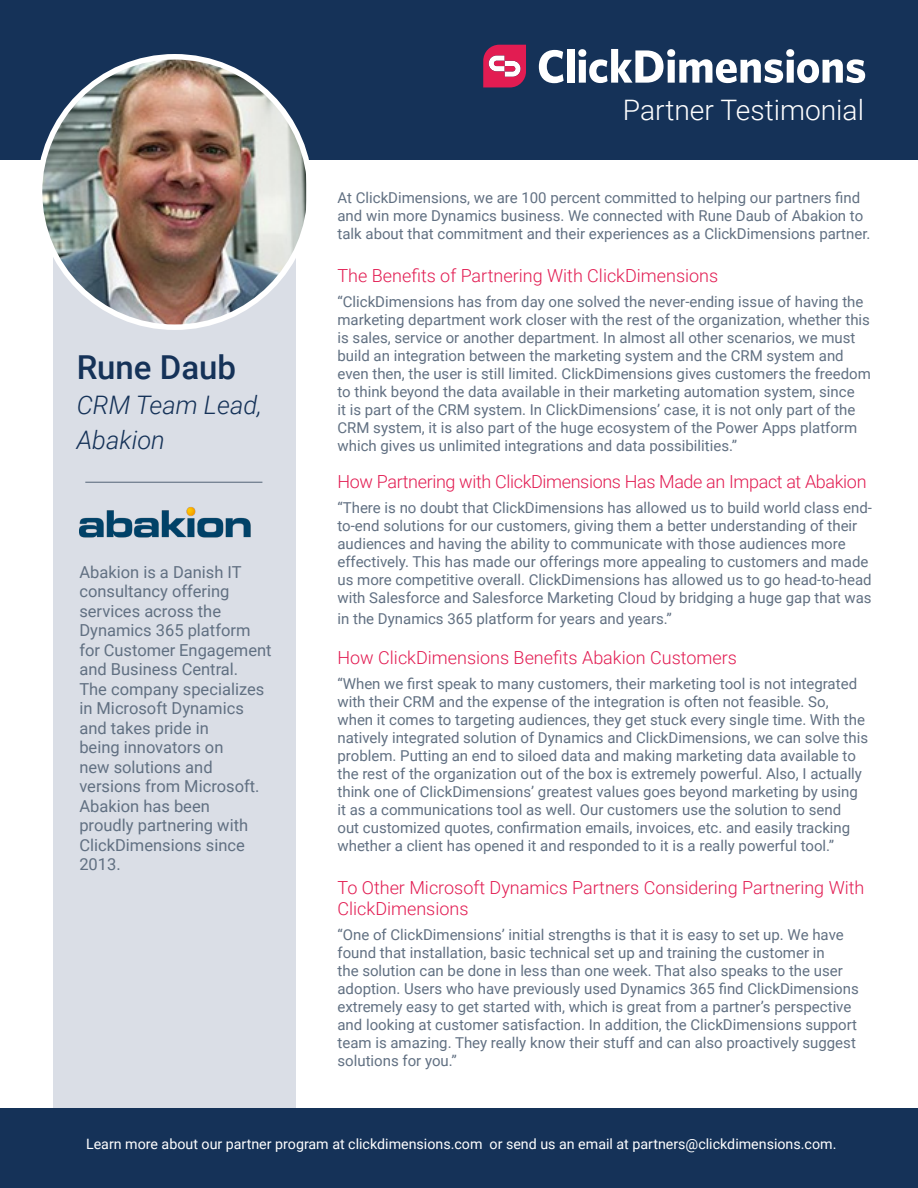
<style>
.page{position:relative;width:918px;height:1188px;background:#fff}
.page>*{position:absolute;margin:0;border:0;box-sizing:border-box;transform-origin:0 0}
.t1{font:500 33px "Roboto";color:#153258}
.t2{font:300 28.2px "Roboto";color:#fff}
.t3{font:italic 300 25.5px/35.4px "Roboto";color:#153258}
.t4{font:300 18px/21.6px "Roboto";color:#e21c52}
.t5{font:300 18px "Roboto";letter-spacing:-.02em;color:#e21c52}
.t6{font:16.5px/19.5px "Roboto";color:#617082}
.t7{font:15px/18px "Roboto";color:#617082}
.t8{font:14.25px "Roboto";color:#fff}
</style>
<div class="page">
<div style="left:53px;top:0;width:243px;height:1188px;background:#dadee6"></div>
<div style="left:0;top:0;width:918px;height:160px;background:#153258"></div>
<div style="left:0;top:1108px;width:918px;height:80px;background:#153258"></div>
<svg style="left:539px;top:50px;width:25px;height:33px"></svg>
<div style="left:567px;top:49px;width:7px;height:34px;background:#fff"></div>
<svg style="left:578px;top:49px;width:287px;height:34px"></svg>
<svg style="left:483px;top:45px;width:43px;height:42px;background:#d74671"></svg>
<img style="left:40px;top:57px;width:266px;height:270px">
<div style="left:37px;top:54px;width:276px;height:276px;border:6px solid #fff;border-radius:50%"></div>
<hr style="left:85px;top:482px;width:177px;height:1px;background:#617082">
<img style="left:79px;top:507px;width:172px;height:31px">
<h1 class="t1" style="left:77px;top:344px;width:161px">Rune Daub</h1>
<h3 class="t3" style="left:77px;top:386px;width:187px">CRM Team Lead,<br>Abakion</h3>
<p class="t6" style="left:79px;top:561px;width:194px">Abakion is a Danish IT consultancy offering services across the<br>Dynamics 365 platform for Customer Engagement and Business Central.<br>The company specializes in Microsoft Dynamics and takes pride in<br>being innovators on<br>new solutions and versions from Microsoft.<br>Abakion has been<br>proudly partnering with<br>ClickDimensions since<br>2013.</p>
<h2 class="t2" style="left:623px;top:90px;width:243px">Partner Testimonial</h2>
<p class="t7" style="left:338px;top:188px;width:534px">At ClickDimensions, we are 100 percent committed to helping our partners find and win more Dynamics business. We connected with Rune Daub of Abakion to talk about that commitment and their experiences as a ClickDimensions partner.</p>
<p class="t4" style="left:338px;top:264px;width:382px">The Benefits of Partnering With ClickDimensions</p>
<p class="t7" style="left:338px;top:292px;width:535px">“ClickDimensions has from day one solved the never-ending issue of having the marketing department work closer with the rest of the organization, whether this is sales, service or another department. In almost all other scenarios, we must build an integration between the marketing system and the CRM system and even then, the user is still limited. ClickDimensions gives customers the freedom to think beyond the data available in their marketing automation system, since<br>it is part of the CRM system. In ClickDimensions’ case, it is not only part of the CRM system, it is also part of the huge ecosystem of the Power Apps platform which gives us unlimited integrations and data possibilities.”</p>
<p class="t5" style="left:338px;top:469px;width:531px">How Partnering with ClickDimensions Has Made an Impact at Abakion</p>
<p class="t7" style="left:338px;top:498px;width:536px">“There is no doubt that ClickDimensions has allowed us to build world class end&shy;to-end solutions for our customers, giving them a better understanding of their audiences and having the ability to communicate with those audiences more effectively. This has made our offerings more appealing to customers and made us more competitive overall. ClickDimensions has allowed us to go head-to-head with Salesforce and Salesforce Marketing Cloud by bridging a huge gap that was</p>
<p class="t7" style="left:338px;top:609px;width:336px">in the Dynamics 365 platform for years and years.”</p>
<p class="t4" style="left:338px;top:646px;width:401px">How ClickDimensions Benefits Abakion Customers</p>
<p class="t7" style="left:338px;top:674px;width:532px">“When we first speak to many customers, their marketing tool is not integrated with their CRM and the expense of the integration is often not feasible. So, when it comes to targeting audiences, they get stuck every single time. With the natively integrated solution of Dynamics and ClickDimensions, we can solve this problem. Putting an end to siloed data and making marketing data available to the rest of the organization out of the box is extremely powerful. Also, I actually think one of ClickDimensions’ greatest values goes beyond marketing by using it as a communications tool as well. Our customers use the solution to send<br>out customized quotes, confirmation emails, invoices, etc. and easily tracking whether a client has opened it and responded to it is a really powerful tool.”</p>
<p class="t4" style="left:338px;top:876px;width:529px">To Other Microsoft Dynamics Partners Considering Partnering With<br>ClickDimensions</p>
<p class="t7" style="left:338px;top:925px;width:523px">“One of ClickDimensions’ initial strengths is that it is easy to set up. We have found that installation, basic technical set up and training the customer in<br>the solution can be done in less than one week. That also speaks to the user adoption. Users who have previously used Dynamics 365 find ClickDimensions extremely easy to get started with, which is great from a partner’s perspective and looking at customer satisfaction. In addition, the ClickDimensions support team is amazing. They really know their stuff and can also proactively suggest solutions for you.”</p>
<p class="t8" style="left:86px;top:1134px;width:752px">Learn more about our partner program at clickdimensions.com or send us an email at partners@clickdimensions.com.</p>
</div>
